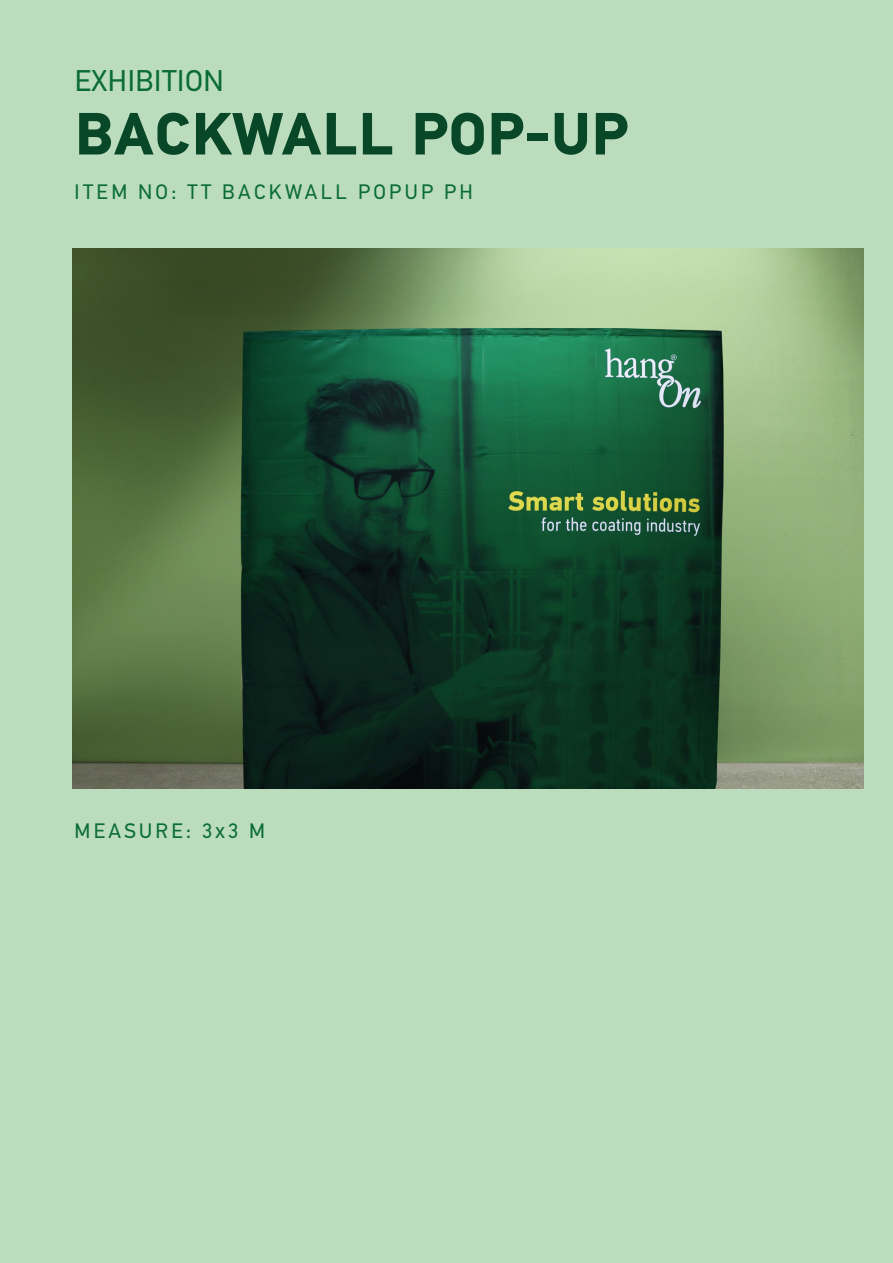
<style>
.page{position:relative;width:893px;height:1263px;background:#bbdcbd}
.page>*{position:absolute;margin:0;border:0;box-sizing:border-box;transform-origin:0 0}
.t1{font:700 59.7px "PF Din Text Pro";letter-spacing:.02em;color:#084828}
.t2{font:30.15px "PF Din Text Pro";letter-spacing:.02em;color:#0b6c38}
.t3{font:21px "PF Din Text Pro";letter-spacing:.16em;color:#0b6c38}
</style>
<div class="page">
<img style="left:73px;top:248px;width:790px;height:540px">
<p class="t2" style="left:75px;top:63px;width:151px">EXHIBITION</p>
<p class="t1" style="left:75px;top:98px;width:554px">BACKWALL POP-UP</p>
<p class="t3" style="left:75px;top:179px;width:400px">ITEM NO: TT BACKWALL POPUP PH</p>
<p class="t3" style="left:75px;top:818px;width:192px">MEASURE: 3x3 M</p>
</div>
